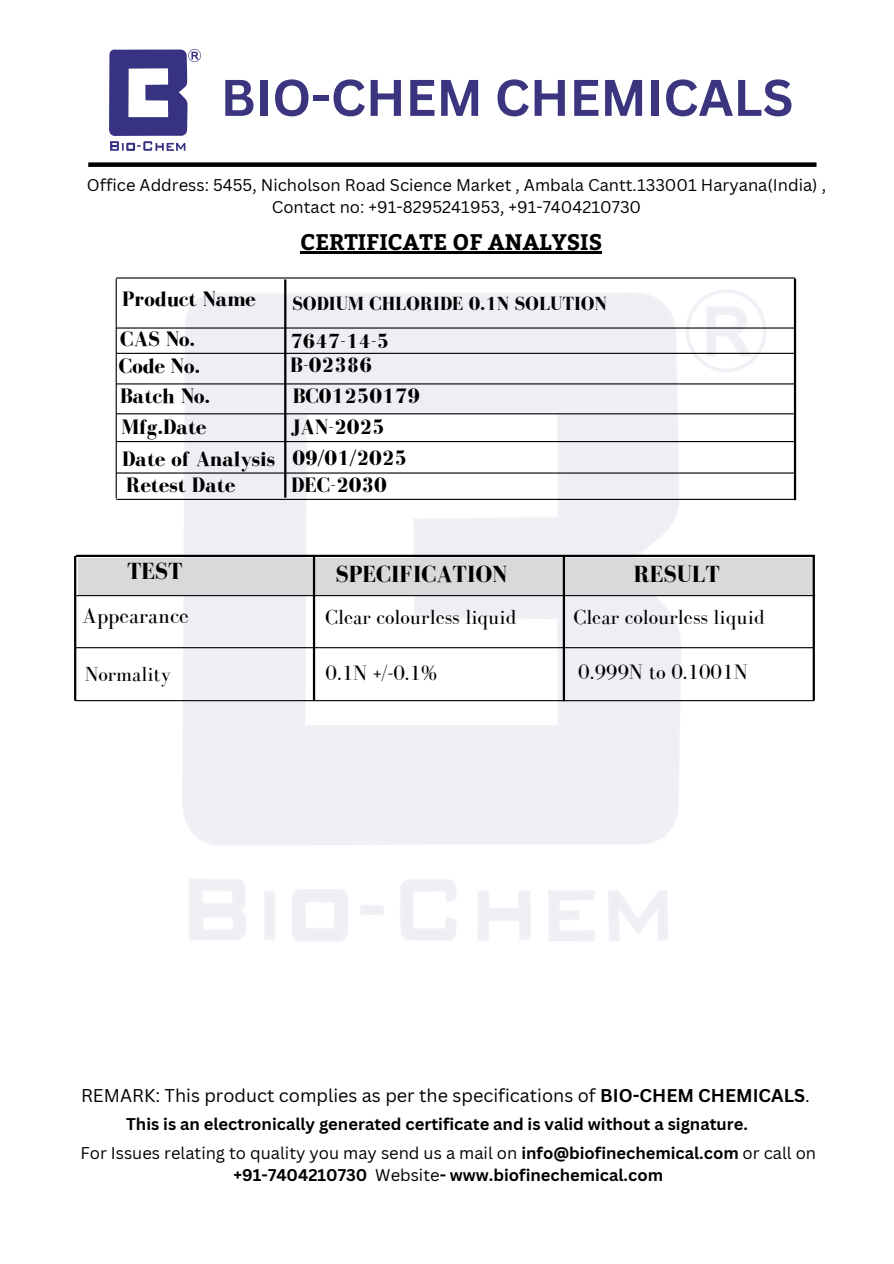
<style>
.page{position:relative;width:894px;height:1264px;background:#fff}
.page>*{position:absolute;margin:0;border:0;box-sizing:border-box;transform-origin:0 0}
.t1{font:700 50.25px "Canva Sans";color:#3b3580}
.t2{font:700 24px "Bodoni FLF";color:#000}
.t3{font:700 22.5px "Bitter";color:#000}
.t4{font:22.5px "Bodoni FLF";color:#000}
.t5{font:700 21.45px "Bodoni FLF";color:#000}
.t6{font:21.45px "Bodoni FLF";color:#000}
.t7{font:21px "Bodoni FLF";color:#000}
.t8{font:700 21px "Bodoni FLF";color:#000}
.t9{font:700 19.5px "Bodoni FLF";color:#000}
.t10{font:18px "Canva Sans";color:#000}
.t11{font:700 16.5px/22.2px "Canva Sans";color:#000;text-align:center}
.t12{font:16.5px/22.2px "Canva Sans";color:#000;text-align:center}
.s1{font-weight:700}
.s2{font-weight:400}
</style>
<div class="page">
<img style="left:183px;top:289px;width:582px;height:652px">
<div style="left:88px;top:162px;width:728px;height:5px;background:#000"></div>
<img style="left:109px;top:49px;width:91px;height:101px">
<hr style="left:300px;top:252px;width:302px;height:2px;background:#000">
<hr style="left:116px;top:327px;width:678px;height:1px;background:#000">
<hr style="left:116px;top:383px;width:678px;height:1px;background:#000">
<hr style="left:116px;top:413px;width:678px;height:1px;background:#000">
<hr style="left:116px;top:441px;width:678px;height:1px;background:#000">
<hr style="left:116px;top:472px;width:678px;height:1px;background:#000">
<hr style="left:116px;top:499px;width:678px;height:1px;background:#000">
<hr style="left:116px;top:278px;width:1px;height:220px;background:#000">
<hr style="left:284px;top:279px;width:2px;height:218px;background:#000">
<hr style="left:793px;top:278px;width:2px;height:222px;background:#000">
<hr style="left:116px;top:277px;width:678px;height:1px;background:#000">
<hr style="left:76px;top:595px;width:738px;height:1px;background:#000">
<hr style="left:76px;top:554px;width:738px;height:3px;background:#000">
<div style="left:78px;top:558px;width:736px;height:37px;background:#d9d9d9"></div>
<hr style="left:75px;top:647px;width:738px;height:1px;background:#000">
<hr style="left:74px;top:556px;width:2px;height:144px;background:#000">
<hr style="left:313px;top:556px;width:2px;height:144px;background:#000">
<hr style="left:562px;top:556px;width:3px;height:145px;background:#000">
<hr style="left:812px;top:556px;width:2px;height:144px;background:#000">
<hr style="left:116px;top:353px;width:678px;height:1px;background:#000">
<hr style="left:75px;top:700px;width:738px;height:1px;background:#000">
<p class="t1" style="left:220px;top:62px;width:574px">BIO-CHEM CHEMICALS</p>
<h1 class="t12" style="left:87px;top:173px;width:740px">Office Address: 5455, Nicholson Road Science Market , Ambala Cantt.133001 Haryana(India) ,<br>Contact no: +91-8295241953, +91-7404210730</h1>
<p class="t3" style="left:300px;top:225px;width:303px">CERTIFICATE OF ANALYSIS</p>
<p class="t5" style="left:122px;top:287px;width:135px">Product Name</p>
<h5 class="t5" style="left:120px;top:328px;width:76px">CAS No.</h5>
<p class="t5" style="left:119px;top:354px;width:83px">Code No.</p>
<p class="t5" style="left:120px;top:384px;width:91px">Batch No.</p>
<h5 class="t5" style="left:121px;top:415px;width:87px">Mfg.Date</h5>
<p class="t5" style="left:122px;top:447px;width:154px">Date of Analysis</p>
<h4 class="t5" style="left:126px;top:473px;width:111px">Retest Date</h4>
<p class="t9" style="left:292px;top:292px;width:316px">SODIUM CHLORIDE 0.1N SOLUTION</p>
<h5 class="t8" style="left:290px;top:330px;width:100px">7647-14-5</h5>
<h5 class="t5" style="left:290px;top:353px;width:84px">B-02386</h5>
<h4 class="t5" style="left:292px;top:384px;width:129px">BC01250179</h4>
<h5 class="t5" style="left:291px;top:415px;width:95px">JAN-2025</h5>
<h4 class="t5" style="left:292px;top:446px;width:116px">09/01/2025</h4>
<h4 class="t5" style="left:291px;top:473px;width:97px">DEC-2030</h4>
<h4 class="t2" style="left:127px;top:558px;width:57px">TEST</h4>
<p class="t2" style="left:335px;top:560px;width:173px">SPECIFICATION</p>
<h5 class="t2" style="left:633px;top:560px;width:87px">RESULT</h5>
<h4 class="t4" style="left:82px;top:603px;width:108px">Appearance</h4>
<p class="t7" style="left:85px;top:662px;width:88px">Normality</p>
<p class="t7" style="left:325px;top:606px;width:193px">Clear colourless liquid</p>
<h5 class="t7" style="left:573px;top:606px;width:193px">Clear colourless liquid</h5>
<h5 class="t6" style="left:325px;top:661px;width:113px">0.1N +/-0.1%</h5>
<p class="t6" style="left:578px;top:660px;width:171px">0.999N to 0.1001N</p>
<p class="t10" style="left:81px;top:1082px;width:730px">REMARK: This product complies as per the specifications of <span class="s1">BIO-CHEM CHEMICALS</span>.</p>
<p class="t11" style="left:126px;top:1112px;width:623px">This is an electronically generated certificate and is valid without a signature.</p>
<h2 class="t11" style="left:80px;top:1141px;width:737px"><span class="s2">For Issues relating to quality you may send us a mail on</span> info@biofinechemical.com <span class="s2">or call on </span>+91-7404210730 <span class="s2">Website</span>- www.biofinechemical.com</h2>
</div>
